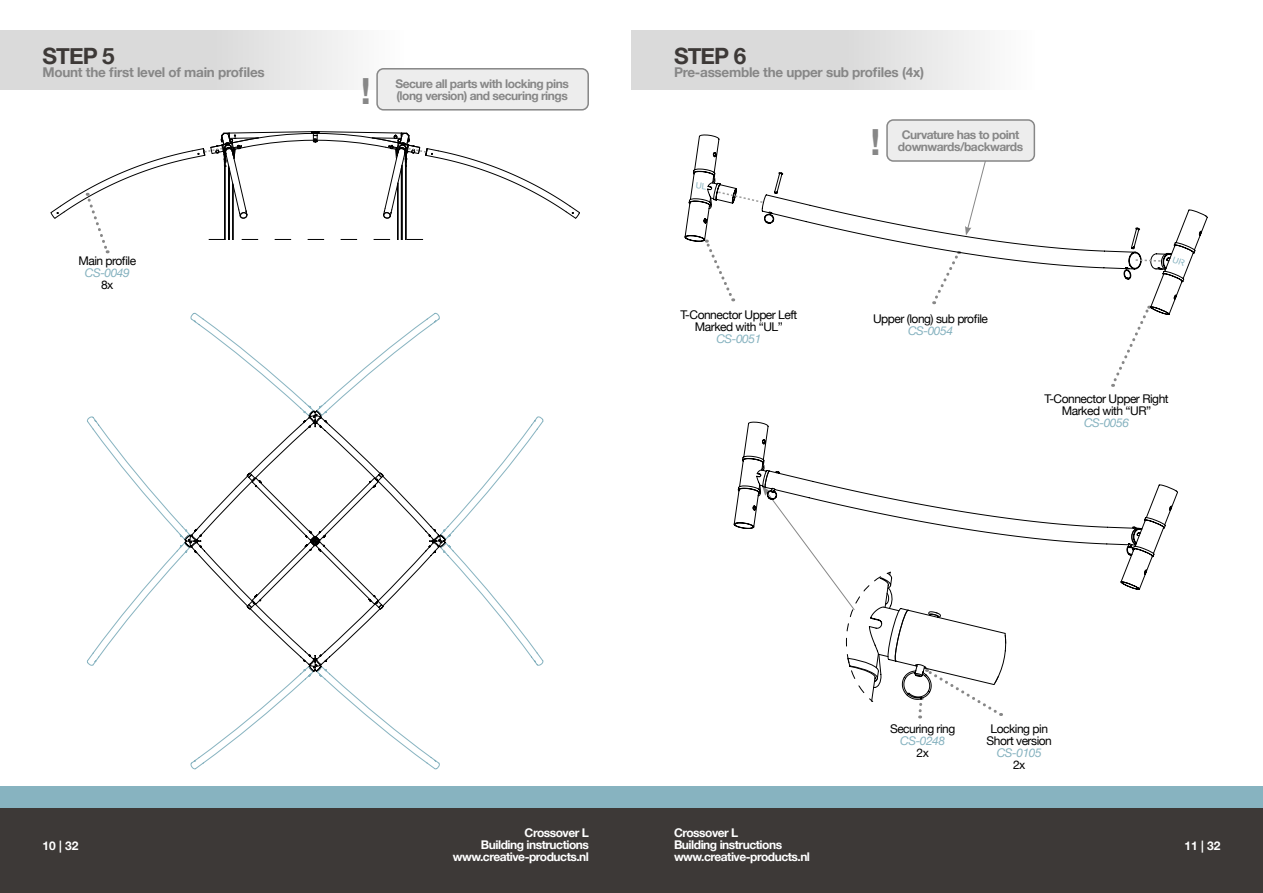
<style>
.page{position:relative;width:1263px;height:893px;background:#fff}
.page>*{position:absolute;margin:0;border:0;box-sizing:border-box;transform-origin:0 0}
.t1{font:700 36px "Helvetica Neue";color:#878787}
.t2{font:700 22.5px "Helvetica Neue";letter-spacing:-.04em;color:#3d3937}
.t3{font:700 13.5px "Helvetica Neue";letter-spacing:-.02em;color:#878787}
.t4{font:12px/12px "Helvetica Neue";letter-spacing:-.04em;color:#000;text-align:center}
.t5{font:700 12px/12px "Helvetica Neue";letter-spacing:-.04em;color:#fff;text-align:right}
.t6{font:700 12px "Helvetica Neue";letter-spacing:-.04em;color:#878787}
.t7{font:italic 12px "Helvetica Neue";letter-spacing:-.04em;color:#87b3c0}
</style>
<div class="page">
<div style="left:0;top:808px;width:1263px;height:85px;background:#3d3937"></div>
<div style="left:0;top:787px;width:1263px;height:21px;background:#87b3c0"></div>
<div style="left:0;top:30px;width:404px;height:59px;background:linear-gradient(to right,#d1d1d1,#f4f4f4)"></div>
<div style="left:377px;top:69px;width:211px;height:41px;background:#ededed;border-radius:6px"></div>
<div style="left:376px;top:68px;width:213px;height:43px;border:2px solid #878787;border-radius:6px"></div>
<div style="left:631px;top:30px;width:404px;height:59px;background:linear-gradient(to right,#d1d1d1,#f4f4f4)"></div>
<svg style="left:1111px;top:315px;width:35px;height:72px"></svg>
<div style="left:887px;top:120px;width:147px;height:41px;background:#ededed;border-radius:6px"></div>
<div style="left:886px;top:119px;width:149px;height:43px;border:2px solid #878787;border-radius:6px"></div>
<svg style="left:87px;top:313px;width:456px;height:456px"></svg>
<svg style="left:51px;top:131px;width:529px;height:122px"></svg>
<svg style="left:734px;top:421px;width:444px;height:108px"></svg>
<svg style="left:685px;top:134px;width:523px;height:181px"></svg>
<svg style="left:717px;top:172px;width:66px;height:52px"></svg>
<svg style="left:756px;top:463px;width:416px;height:255px"></svg>
<svg style="left:696px;top:182px;width:15px;height:7px"></svg>
<svg style="left:1124px;top:228px;width:77px;height:71px"></svg>
<h2 class="t2" style="left:43px;top:39px;width:74px">STEP 5</h2>
<p class="t3" style="left:43px;top:62px;width:224px">Mount the first level of main profiles</p>
<p class="t4" style="left:78px;top:255px;width:59px">Main profile</p>
<p class="t7" style="left:85px;top:264px;width:46px">CS-0049</p>
<p class="t4" style="left:101px;top:279px;width:14px">8x</p>
<h1 class="t1" style="left:361px;top:63px;width:12px">!</h1>
<p class="t6" style="left:395px;top:74px;width:175px">Secure all parts with locking pins</p>
<p class="t6" style="left:396px;top:86px;width:173px">(long version) and securing rings</p>
<h2 class="t2" style="left:674px;top:39px;width:74px">STEP 6</h2>
<p class="t3" style="left:674px;top:62px;width:251px">Pre-assemble the upper sub profiles (4x)</p>
<h1 class="t1" style="left:871px;top:114px;width:12px">!</h1>
<p class="t6" style="left:902px;top:126px;width:119px">Curvature has to point</p>
<p class="t6" style="left:898px;top:138px;width:127px">downwards/backwards</p>
<p class="t4" style="left:680px;top:309px;width:118px">T-Connector Upper Left<br>Marked with “UL”</p>
<p class="t7" style="left:716px;top:330px;width:46px">CS-0051</p>
<p class="t4" style="left:873px;top:313px;width:117px">Upper (long) sub profile</p>
<p class="t7" style="left:908px;top:322px;width:46px">CS-0054</p>
<p class="t4" style="left:1044px;top:394px;width:126px">T-Connector Upper Right<br>Marked with “UR”</p>
<p class="t7" style="left:1084px;top:414px;width:46px">CS-0056</p>
<p class="t4" style="left:890px;top:723px;width:67px">Securing ring</p>
<p class="t7" style="left:900px;top:732px;width:46px">CS-0248</p>
<p class="t4" style="left:916px;top:747px;width:14px">2x</p>
<p class="t4" style="left:986px;top:723px;width:67px">Locking pin<br>Short version</p>
<p class="t7" style="left:997px;top:744px;width:46px">CS-0105</p>
<p class="t4" style="left:1013px;top:759px;width:14px">2x</p>
<p class="t5" style="left:453px;top:827px;width:138px">Crossover L<br>Building instructions www.creative-products.nl</p>
<p class="t5" style="left:674px;top:827px;width:138px;text-align:left">Crossover L<br>Building instructions www.creative-products.nl</p>
<p class="t5" style="left:43px;top:840px;width:38px">10 | 32</p>
<p class="t5" style="left:1184px;top:840px;width:38px">11 | 32</p>
</div>
